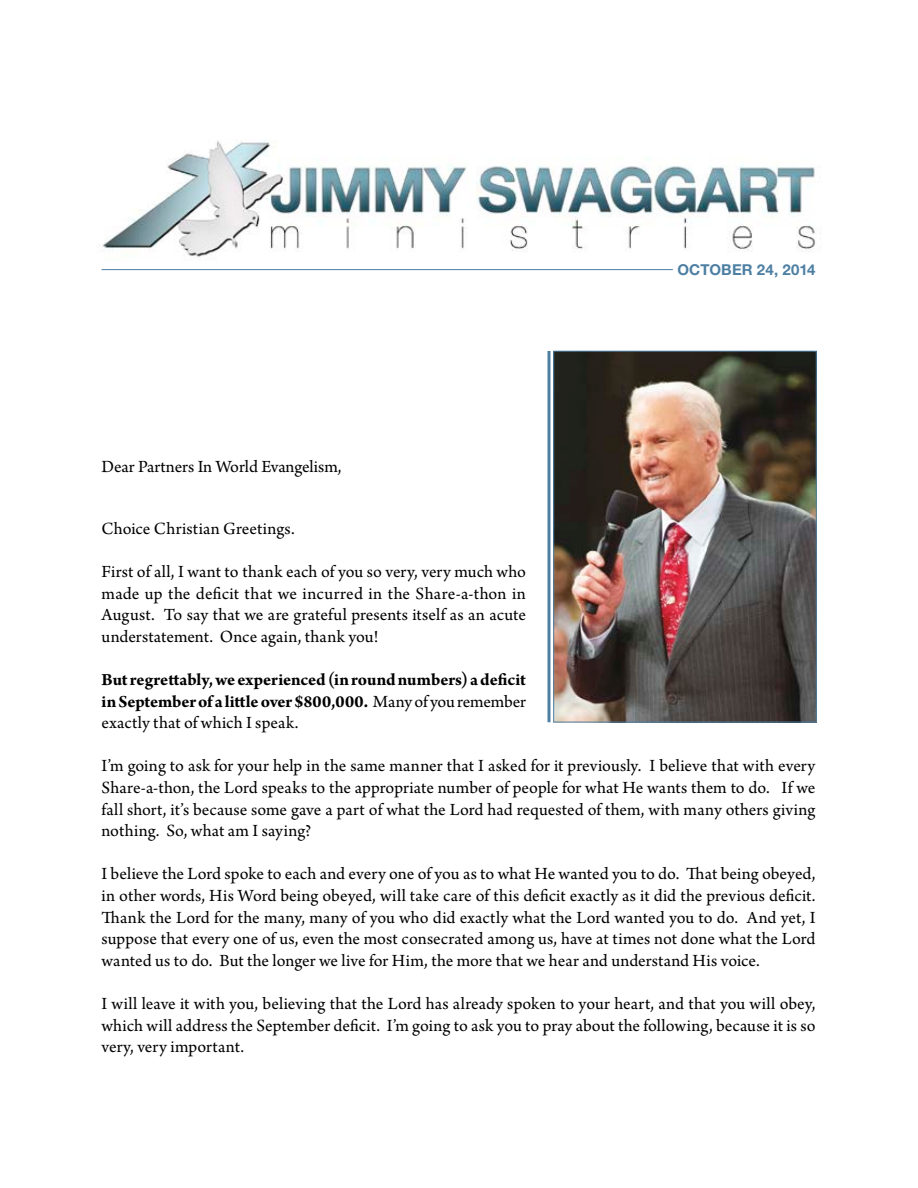
<style>
.page{position:relative;width:918px;height:1188px;background:#fff}
.page>*{position:absolute;margin:0;border:0;box-sizing:border-box;transform-origin:0 0}
.t1{font:18px/21.6px "Arno Pro";color:#000;text-align:justify}
.t2{font:700 18px/21.6px "Arno Pro";letter-spacing:-.005em;color:#000;text-align:justify}
.t3{font:700 15px "Helvetica Neue LT Std";letter-spacing:.01em;color:#4d7fa3}
.s1{font-weight:400}
</style>
<div class="page">
<img style="left:101px;top:140px;width:719px;height:131px">
<hr style="left:102px;top:269px;width:571px;height:1px;background:#4d7fa3">
<img style="left:556px;top:353px;width:258px;height:367px">
<div style="left:554px;top:351px;width:262px;height:371px;border:1px solid #4d7fa3"></div>
<hr style="left:548px;top:351px;width:2px;height:371px;background:#4d7fa3">
<p class="t1" style="left:102px;top:457px;width:242px">Dear Partners In World Evangelism,</p>
<p class="t3" style="left:677px;top:260px;width:140px">OCTOBER 24, 2014</p>
<p class="t1" style="left:102px;top:519px;width:195px">Choice Christian Greetings.</p>
<p class="t1" style="left:102px;top:562px;width:426px">First of all, I want to thank each of you so very, very much who made up the deficit that we incurred in the Share-a-thon in August. To say that we are grateful presents itself as an acute understatement. Once again, thank you!</p>
<p class="t2" style="left:102px;top:670px;width:426px">But regrettably, we experienced (in round numbers) a deficit in September of a little over $800,000. <span class="s1">Many of you remember exactly that of which I speak.</span></p>
<p class="t1" style="left:102px;top:756px;width:716px">I’m going to ask for your help in the same manner that I asked for it previously. I believe that with every Share-a-thon, the Lord speaks to the appropriate number of people for what He wants them to do. If we fall short, it’s because some gave a part of what the Lord had requested of them, with many others giving nothing. So, what am I saying?</p>
<p class="t1" style="left:102px;top:864px;width:716px">I believe the Lord spoke to each and every one of you as to what He wanted you to do. That being obeyed, in other words, His Word being obeyed, will take care of this deficit exactly as it did the previous deficit.<br>Thank the Lord for the many, many of you who did exactly what the Lord wanted you to do. And yet, I suppose that every one of us, even the most consecrated among us, have at times not done what the Lord wanted us to do. But the longer we live for Him, the more that we hear and understand His voice.</p>
<p class="t1" style="left:102px;top:994px;width:716px">I will leave it with you, believing that the Lord has already spoken to your heart, and that you will obey, which will address the September deficit. I’m going to ask you to pray about the following, because it is so very, very important.</p>
</div>
